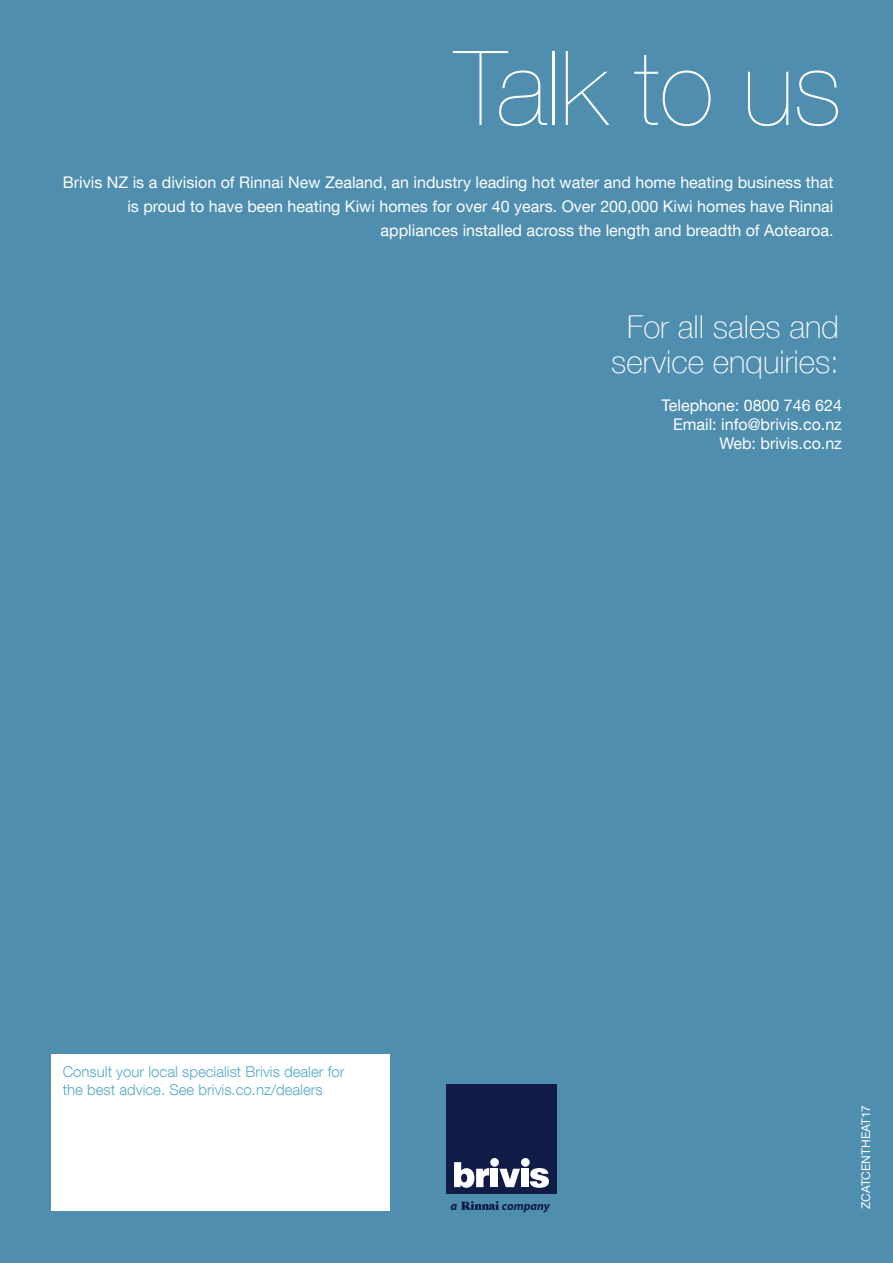
<style>
.page{position:relative;width:893px;height:1263px;background:#4f8eaf}
.page>*{position:absolute;margin:0;border:0;box-sizing:border-box;transform-origin:0 0}
.t1{font:200 103.5px "Helvetica Neue LT Com";color:#fff}
.Callout_out{font:100 31.5px/34.5px "Helvetica Neue LT Com";color:#fff;text-align:center}
.Body_para{font:16.05px/24px "Helvetica Neue LT Com";color:#fff;text-align:right}
.t2{font:300 15px/18px "Helvetica Neue LT Com";color:#55aac8}
.t3{font:italic 700 12.3px "Myriad Pro";color:#101c46}
.Body_para-2{font:12px "Helvetica Neue LT Com";color:#fff}
.t4{font:italic 700 12px "Myriad Pro";color:#101c46}
</style>
<div class="page">
<div style="left:51px;top:1054px;width:338px;height:156px;background:#fff"></div>
<svg style="left:461px;top:1201px;width:38px;height:9px"></svg>
<div style="left:446px;top:1084px;width:110px;height:110px;background:#101c46"></div>
<svg style="left:454px;top:1162px;width:35px;height:26px"></svg>
<div style="left:491px;top:1169px;width:7px;height:18px;background:#fff"></div>
<svg style="left:499px;top:1169px;width:21px;height:18px"></svg>
<div style="left:521px;top:1169px;width:8px;height:18px;background:#fff"></div>
<svg style="left:530px;top:1168px;width:19px;height:20px"></svg>
<div style="left:490px;top:1158px;width:9px;height:9px;background:#fff;border-radius:50%"></div>
<div style="left:521px;top:1158px;width:9px;height:9px;background:#fff;border-radius:50%"></div>
<p class="t1" style="left:455px;top:28px;width:389px">Talk to us</p>
<p class="Body_para" style="left:63px;top:170px;width:772px">Brivis NZ is a division of Rinnai New Zealand, an industry leading hot water and home heating business that is proud to have been heating Kiwi homes for over 40 years. Over 200,000 Kiwi homes have Rinnai appliances installed across the length and breadth of Aotearoa.</p>
<p class="Callout_out" style="left:611px;top:309px;width:229px">For all sales and service enquiries:</p>
<p class="Body_para" style="left:661px;top:393px;width:182px">Telephone: 0800 746 624</p>
<p class="Body_para" style="left:673px;top:412px;width:170px">Email: info@brivis.co.nz</p>
<p class="Body_para" style="left:719px;top:431px;width:124px">Web: brivis.co.nz</p>
<p class="t2" style="left:63px;top:1062px;width:284px">Consult your local specialist Brivis dealer for the best advice. See brivis.co.nz/dealers</p>
<p class="t3" style="left:450px;top:1198px;width:8px">a</p>
<p class="t4" style="left:502px;top:1198px;width:50px">company</p>
<p class="Body_para-2" style="left:858px;top:1209px;width:106px;rotate:-90deg">ZCATCENTHEAT17</p>
</div>
